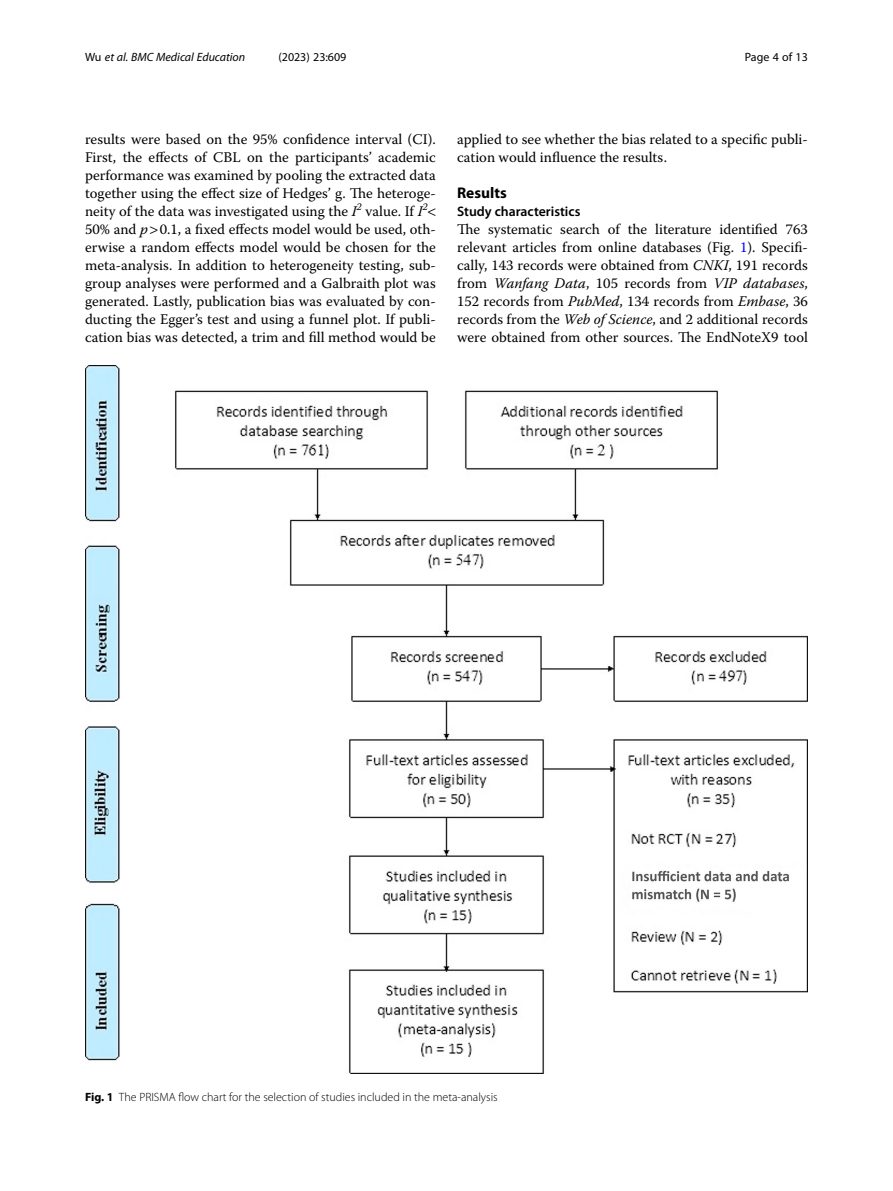
<style>
.page{position:relative;width:893px;height:1191px;background:#fff}
.page>*{position:absolute;margin:0;border:0;box-sizing:border-box;transform-origin:0 0}
.Head_1{font:700 15.45px "Myriad Pro";color:#000}
.Body_Text{font:14.7px/18px "Warnock Pro";color:#000}
.Head_2_After_1{font:600 13.8px "Myriad Pro";color:#000}
.Figure_Caption{font:300 12px "Myriad Pro";color:#000}
.t1{font:italic 12px "Myriad Pro";color:#000}
.t2{font:12px "Myriad Pro";color:#000}
.s1{font-style:normal}
.s2{font-style:italic}
.s3{color:#00f}
.s4{font-weight:700}
</style>
<div class="page">
<img style="left:85px;top:365px;width:723px;height:709px">
<p class="t1" style="left:85px;top:50px;width:162px"><span class="s1">Wu</span> et al. BMC Medical Education</p>
<p class="t2" style="left:278px;top:50px;width:70px">(2023) 23:609</p>
<p class="t2" style="left:745px;top:50px;width:65px">Page 4 of 13</p>
<p class="Body_Text" style="left:85px;top:130px;width:352px">results were based on the 95% confidence interval (CI).<br>First, the effects of CBL on the participants’ academic performance was examined by pooling the extracted data together using the effect size of Hedges’ g. The heteroge&shy;neity of the data was investigated using the <span class="s2">I</span><sup>2</sup> value. If <span class="s2">I</span><sup>2<br></sup>50% and <span class="s2">p</span> 0.1, a fixed effects model would be used, oth&shy;erwise a random effects model would be chosen for the meta-analysis. In addition to heterogeneity testing, sub&shy;group analyses were performed and a Galbraith plot was generated. Lastly, publication bias was evaluated by con&shy;ducting the Egger’s test and using a funnel plot. If publi&shy;cation bias was detected, a trim and fill method would be</p>
<p class="Body_Text" style="left:457px;top:130px;width:352px">applied to see whether the bias related to a specific publi&shy;cation would influence the results.</p>
<p class="Head_1" style="left:457px;top:183px;width:51px">Results</p>
<p class="Head_2_After_1" style="left:457px;top:203px;width:125px">Study characteristics</p>
<p class="Body_Text" style="left:457px;top:220px;width:352px;text-align:justify">The systematic search of the literature identified 763 relevant articles from online databases (Fig. <span class="s3">1</span>). Specifi&shy;cally, 143 records were obtained from <span class="s2">CNKI</span>, 191 records from <span class="s2">Wanfang Data</span>, 105 records from <span class="s2">VIP databases</span>, 152 records from <span class="s2">PubMed</span>, 134 records from <span class="s2">Embase</span>, 36 records from the <span class="s2">Web of Science</span>, and 2 additional records were obtained from other sources. The EndNoteX9 tool</p>
<p class="Figure_Caption" style="left:85px;top:1090px;width:414px"><span class="s4">Fig. 1</span> The PRISMA flow chart for the selection of studies included in the meta-analysis</p>
</div>
